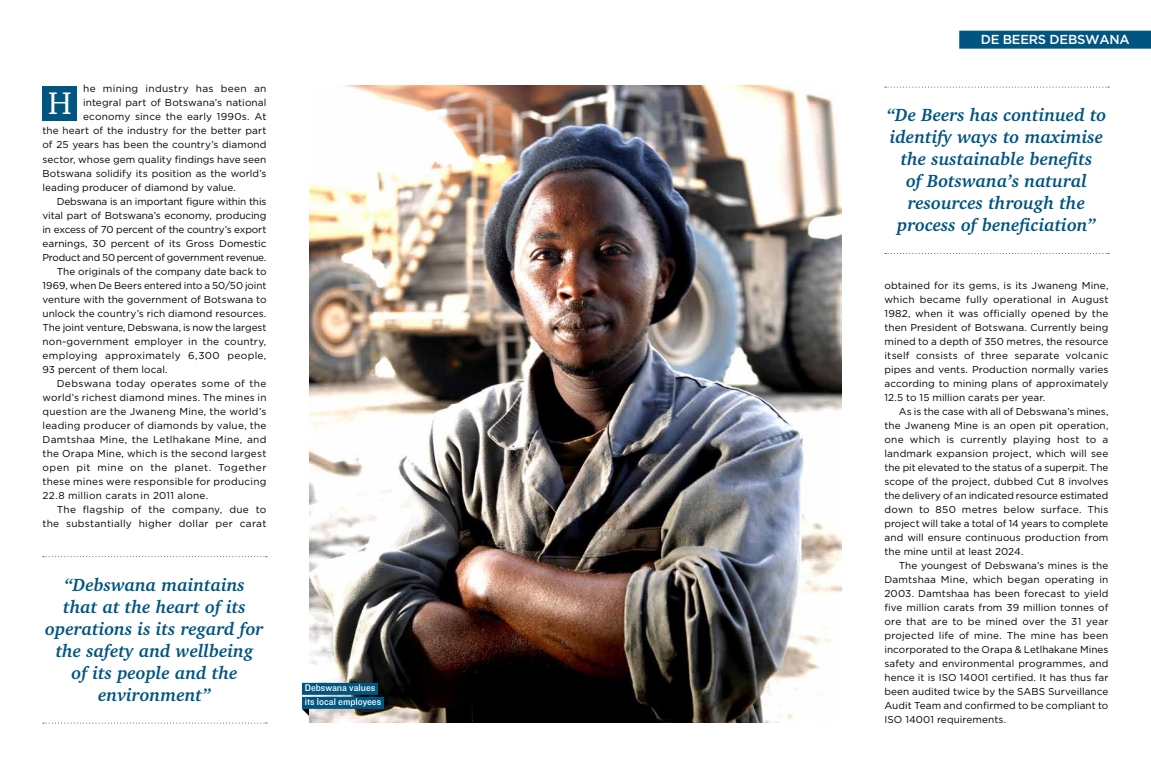
<style>
.page{position:relative;width:1151px;height:783px;background:#fff}
.page>*{position:absolute;margin:0;border:0;box-sizing:border-box;transform-origin:0 0}
.t1{font:32px "Charter IT Cby BT";color:#fff}
.t2{font:italic 700 18px/22px "Charter IT Cby BT";color:#005581;text-align:center}
.t3{font:500 13px "Gotham";letter-spacing:-.02em;color:#fff}
.t4{font:10px/14px "Gotham";letter-spacing:.01em;color:#000;text-align:justify}
.t5{font:10px "Gotham";letter-spacing:-.015em;color:#000}
.t6{font:10px "Gotham";letter-spacing:.03em;color:#000}
.t7{font:10px "Gotham";letter-spacing:.035em;color:#000}
.t8{font:10px "Gotham";letter-spacing:.045em;color:#000}
.t9{font:10px/14px "Knockout HTF31 Junior Middlewt";color:#fff}
</style>
<div class="page">
<img style="left:309px;top:85px;width:533px;height:637px">
<div style="left:43px;top:85px;width:34px;height:35px;background:#005581"></div>
<div style="left:302px;top:682px;width:76px;height:12px;background:#005581"></div>
<div style="left:302px;top:696px;width:82px;height:12px;background:#005581"></div>
<svg style="left:302px;top:708px;width:7px;height:7px"></svg>
<div style="left:959px;top:31px;width:192px;height:18px;background:#005581"></div>
<svg style="left:885px;top:87px;width:224px;height:1px"></svg>
<svg style="left:885px;top:253px;width:224px;height:1px"></svg>
<svg style="left:43px;top:556px;width:224px;height:1px"></svg>
<svg style="left:43px;top:722px;width:224px;height:1px"></svg>
<p class="t4" style="left:83px;top:82px;width:185px">he mining industry has been an</p>
<p class="t4" style="left:83px;top:96px;width:185px">integral part of Botswana’s national</p>
<p class="t4" style="left:83px;top:110px;width:185px">economy since the early 1990s. At</p>
<p class="t4" style="left:43px;top:124px;width:225px">the heart of the industry for the better part</p>
<p class="t4" style="left:43px;top:138px;width:225px">of 25 years has been the country’s diamond</p>
<p class="t4" style="left:43px;top:152px;width:225px">sector, whose gem quality findings have seen</p>
<p class="t4" style="left:43px;top:166px;width:225px">Botswana solidify its position as the world’s</p>
<p class="t4" style="left:43px;top:180px;width:195px">leading producer of diamond by value.</p>
<p class="t4" style="left:57px;top:194px;width:211px">Debswana is an important figure within this</p>
<p class="t4" style="left:43px;top:208px;width:225px">vital part of Botswana’s economy, producing</p>
<p class="t5" style="left:43px;top:222px;width:225px">in excess of 70 percent of the country’s export</p>
<p class="t4" style="left:43px;top:236px;width:225px">earnings, 30 percent of its G ross Domestic</p>
<p class="t5" style="left:43px;top:250px;width:225px">Product and 50 percent of government revenue.</p>
<p class="t4" style="left:57px;top:264px;width:211px">The originals of the company date back to</p>
<p class="t4" style="left:43px;top:278px;width:225px">1969, when De Beers entered into a 50/50 joint</p>
<p class="t4" style="left:43px;top:292px;width:225px">venture with the government of Botswana to</p>
<p class="t4" style="left:43px;top:306px;width:225px">unlock the country’s rich diamond resources.</p>
<p class="t4" style="left:43px;top:320px;width:225px">The joint venture, Debswana, is now the largest</p>
<p class="t4" style="left:43px;top:334px;width:225px">non-government employer in the country,</p>
<p class="t7" style="left:43px;top:348px;width:225px">employing approximately 6,300 people,</p>
<p class="t4" style="left:43px;top:362px;width:127px">93 percent of them local.</p>
<p class="t4" style="left:57px;top:376px;width:211px">Debswana today operates some of the</p>
<p class="t4" style="left:43px;top:390px;width:225px">world’s richest diamond mines. The mines in</p>
<p class="t6" style="left:43px;top:404px;width:225px">question are the Jwaneng Mine, the world’s</p>
<p class="t6" style="left:43px;top:418px;width:225px">leading producer of diamonds by value, the</p>
<p class="t4" style="left:43px;top:432px;width:225px">Damtshaa Mine, the Letlhakane Mine, and</p>
<p class="t4" style="left:43px;top:446px;width:225px">the Orapa Mine, which is the second largest</p>
<p class="t8" style="left:43px;top:460px;width:225px">open pit mine on the planet. Together</p>
<p class="t4" style="left:43px;top:474px;width:225px">these mines were responsible for producing</p>
<p class="t4" style="left:43px;top:488px;width:167px">22.8 million carats in 2011 alone.</p>
<p class="t4" style="left:57px;top:502px;width:211px">The flagship of the company, due to</p>
<p class="t4" style="left:43px;top:516px;width:225px">the substantially higher dollar per carat</p>
<h1 class="t1" style="left:48px;top:83px;width:23px">H</h1>
<h2 class="t2" style="left:45px;top:572px;width:220px">“Debswana maintains that at the heart of its operations is its regard for the safety and wellbeing<br>of its people and the environment”</h2>
<p class="t9" style="left:305px;top:681px;width:78px">Debswana values its local employees</p>
<h3 class="t3" style="left:981px;top:31px;width:150px">DE BEERS DEBSWANA</h3>
<h2 class="t2" style="left:886px;top:103px;width:222px">“De Beers has continued to identify ways to maximise the sustainable benefits<br>of Botswana’s natural resources through the process of beneficiation”</h2>
<p class="t4" style="left:884px;top:278px;width:225px">obtained for its gems, is its Jwaneng Mine, which became fully operational in August 1982, when it was officially opened by the then President of Botswana. Currently being mined to a depth of 350 metres, the resource itself consists of three separate volcanic pipes and vents. Production normally varies according to mining plans of approximately 12.5 to 15 million carats per year.</p>
<p class="t4" style="left:884px;top:404px;width:225px;text-indent:14px">As is the case with all of Debswana’s mines, the Jwaneng Mine is an open pit operation, one which is currently playing host to a landmark expansion project, which will see the pit elevated to the status of a superpit. The scope of the project, dubbed Cut 8 involves the delivery of an indicated resource estimated down to 850 metres below surface. This project will take a total of 14 years to complete and will ensure continuous production from the mine until at least 2024.</p>
<p class="t4" style="left:884px;top:558px;width:225px;text-indent:14px">The youngest of Debswana’s mines is the Damtshaa Mine, which began operating in 2003. Damtshaa has been forecast to yield five million carats from 39 million tonnes of ore that are to be mined over the 31 year projected life of mine. The mine has been incorporated to the Orapa &amp; Letlhakane Mines safety and environmental programmes, and hence it is ISO</p>
<p class="t4" style="left:884px;top:670px;width:225px;text-indent:75px">14001 certified. It has thus far been audited twice by the SABS</p>
<p class="t4" style="left:884px;top:684px;width:225px;text-indent:164px">Surveillance Audit Team and confirmed to be compliant to ISO</p>
<p class="t4" style="left:905px;top:712px;width:102px">14001 requirements.</p>
</div>
